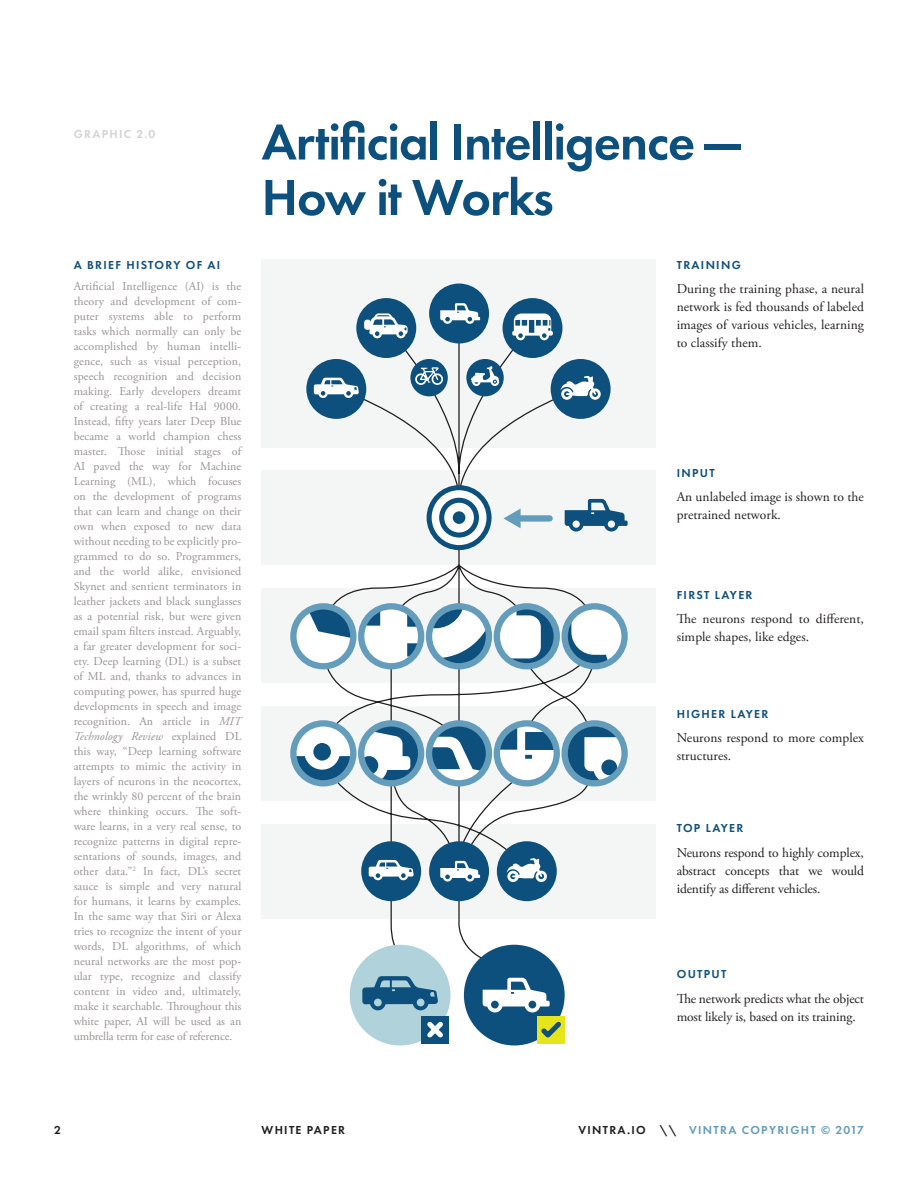
<style>
.page{position:relative;width:918px;height:1188px;background:#fff}
.page>*{position:absolute;margin:0;border:0;box-sizing:border-box;transform-origin:0 0}
.t1{font:600 52.5px/55.5px "Futura PT";letter-spacing:-.02em;color:#0e507d}
.Body_Before_a_Subhea{font:13.5px/18px "Adobe Garamond Pro";letter-spacing:.005em;color:#231f20}
.Body_Normal{font:12px/15px "Adobe Garamond Pro";letter-spacing:-.01em;color:#999393;text-align:justify}
.Body_Normal-2{font:600 12px "Futura PT";letter-spacing:.11em;color:#0e507d}
.t2{font:600 12px "Futura PT";letter-spacing:.11em;color:#649cbc}
.t3{font:600 12px "Futura PT";letter-spacing:.11em;color:#201d1e}
.Subhead{font:600 12px "Futura PT";letter-spacing:.11em;color:#d2d3d2}
.s1{font-style:italic}
.s2{color:#201d1e}
</style>
<div class="page">
<div style="left:262px;top:259px;width:394px;height:188px;background:#f3f6f4"></div>
<div style="left:262px;top:588px;width:394px;height:95px;background:#f3f6f4"></div>
<div style="left:262px;top:706px;width:394px;height:95px;background:#f3f6f4"></div>
<div style="left:262px;top:824px;width:394px;height:95px;background:#f3f6f4"></div>
<div style="left:262px;top:470px;width:394px;height:95px;background:#f3f6f4"></div>
<svg style="left:314px;top:327px;width:292px;height:639px"></svg>
<div style="left:410px;top:359px;width:38px;height:37px;background:#0e507d;border-radius:50%"></div>
<div style="left:466px;top:359px;width:38px;height:37px;background:#0e507d;border-radius:50%"></div>
<svg style="left:471px;top:366px;width:28px;height:20px"></svg>
<div style="left:551px;top:359px;width:60px;height:60px;background:#0e507d;border-radius:50%"></div>
<svg style="left:561px;top:376px;width:40px;height:24px"></svg>
<svg style="left:415px;top:367px;width:28px;height:18px"></svg>
<div style="left:356px;top:298px;width:60px;height:60px;background:#0e507d;border-radius:50%"></div>
<svg style="left:364px;top:313px;width:44px;height:25px"></svg>
<div style="left:503px;top:298px;width:59px;height:60px;background:#0e507d;border-radius:50%"></div>
<svg style="left:512px;top:314px;width:41px;height:26px"></svg>
<div style="left:306px;top:359px;width:60px;height:60px;background:#0e507d;border-radius:50%"></div>
<svg style="left:314px;top:378px;width:45px;height:20px"></svg>
<div style="left:429px;top:284px;width:60px;height:59px;background:#0e507d;border-radius:50%"></div>
<svg style="left:440px;top:303px;width:40px;height:21px"></svg>
<div style="left:497px;top:841px;width:60px;height:60px;background:#0e507d;border-radius:50%"></div>
<svg style="left:507px;top:858px;width:40px;height:24px"></svg>
<div style="left:361px;top:841px;width:60px;height:60px;background:#0e507d;border-radius:50%"></div>
<svg style="left:369px;top:860px;width:45px;height:20px"></svg>
<div style="left:429px;top:841px;width:60px;height:60px;background:#0e507d;border-radius:50%"></div>
<svg style="left:440px;top:861px;width:40px;height:21px"></svg>
<svg style="left:429px;top:488px;width:60px;height:60px;fill:#fff"></svg>
<div style="left:427px;top:485px;width:65px;height:65px;border:5px solid #0e507d;border-radius:50%"></div>
<div style="left:439px;top:498px;width:40px;height:40px;border:5px solid #0e507d;border-radius:50%"></div>
<svg style="left:565px;top:499px;width:63px;height:33px"></svg>
<div style="left:453px;top:511px;width:12px;height:13px;background:#0e507d;border-radius:50%"></div>
<div style="left:512px;top:515px;width:38px;height:7px;background:#649cbc"></div>
<svg style="left:503px;top:509px;width:18px;height:19px"></svg>
<svg style="left:290px;top:600px;width:338px;height:190px"></svg>
<div style="left:350px;top:945px;width:100px;height:100px;background:#b0d2db;border-radius:50%"></div>
<svg style="left:362px;top:976px;width:76px;height:34px"></svg>
<div style="left:422px;top:1016px;width:27px;height:27px;background:#0e507d"></div>
<svg style="left:427px;top:1021px;width:16px;height:17px"></svg>
<div style="left:464px;top:945px;width:101px;height:100px;background:#0e507d;border-radius:50%"></div>
<div style="left:537px;top:1016px;width:28px;height:27px;background:#e6e51c"></div>
<svg style="left:483px;top:978px;width:82px;height:64px"></svg>
<p class="Subhead" style="left:74px;top:126px;width:83px">GRAPHIC 2.0</p>
<p class="Body_Normal-2" style="left:74px;top:257px;width:148px">A BRIEF HISTORY OF AI</p>
<p class="Body_Normal" style="left:74px;top:279px;width:169px">Artificial Intelligence (AI) is the theory and development of com&shy;puter systems able to perform tasks which normally can only be accomplished by human intelli&shy;gence, such as visual perception, speech recognition and decision making. Early developers dreamt of creating a real-life Hal 9000.<br>Instead, fifty years later Deep Blue became a world champion chess master. Those initial stages of AI paved the way for Machine Learning (ML), which focuses on the development of programs that can learn and change on their own when exposed to new data without needing to be explicitly pro&shy;grammed to do so. Programmers, and the world alike, envisioned Skynet and sentient terminators in leather jackets and black sunglasses as a potential risk, but were given email spam filters instead. Arguably, a far greater development for soci&shy;ety. Deep learning (DL) is a subset of ML and, thanks to advances in computing power, has spurred huge developments in speech and image recognition. An article in <span class="s1">MIT Technology Review</span> explained DL this way, “Deep learning software attempts to mimic the activity in layers of neurons in the neocortex, the wrinkly 80 percent of the brain where thinking occurs. The soft&shy;ware learns, in a very real sense, to recognize patterns in digital repre&shy;sentations of sounds, images, and other data.”<sup>2</sup> In fact, DL’s secret sauce is simple and very natural for humans, it learns by examples.<br>In the same way that Siri or Alexa tries to recognize the intent of your words, DL algorithms, of which neural networks are the most pop&shy;ular type, recognize and classify content in video and, ultimately, make it searchable. Throughout this white paper, AI will be used as an umbrella term for ease of reference.</p>
<p class="t1" style="left:262px;top:114px;width:485px">Artificial Intelligence—<br>How it Works</p>
<p class="Body_Normal-2" style="left:677px;top:257px;width:66px">TRAINING</p>
<p class="Body_Before_a_Subhea" style="left:677px;top:280px;width:189px;text-align:justify">During the training phase, a neural network is fed thousands of labeled images of various vehicles, learning to classify them.</p>
<p class="Body_Normal-2" style="left:677px;top:465px;width:39px">INPUT</p>
<p class="Body_Before_a_Subhea" style="left:677px;top:488px;width:189px">An unlabeled image is shown to the pretrained network.</p>
<p class="Body_Normal-2" style="left:677px;top:587px;width:77px">FIRST LAYER</p>
<p class="Body_Before_a_Subhea" style="left:677px;top:611px;width:189px">The neurons respond to different, simple shapes, like edges.</p>
<p class="Body_Normal-2" style="left:677px;top:706px;width:93px">HIGHER LAYER</p>
<p class="Body_Before_a_Subhea" style="left:677px;top:730px;width:189px">Neurons respond to more complex structures.</p>
<p class="Body_Normal-2" style="left:677px;top:821px;width:68px">TOP LAYER</p>
<p class="Body_Before_a_Subhea" style="left:677px;top:844px;width:189px;text-align:justify">Neurons respond to highly complex, abstract concepts that we would identify as different vehicles.</p>
<p class="Body_Normal-2" style="left:677px;top:967px;width:51px">OUTPUT</p>
<p class="Body_Before_a_Subhea" style="left:677px;top:990px;width:189px">The network predicts what the object most likely is, based on its training.</p>
<p class="t3" style="left:54px;top:1123px;width:8px">2</p>
<p class="t3" style="left:262px;top:1123px;width:85px">WHITE PAPER</p>
<p class="t2" style="left:578px;top:1123px;width:287px"><span class="s2">VINTRA.IO \\</span> VINTRA COPYRIGHT © 2017</p>
</div>
